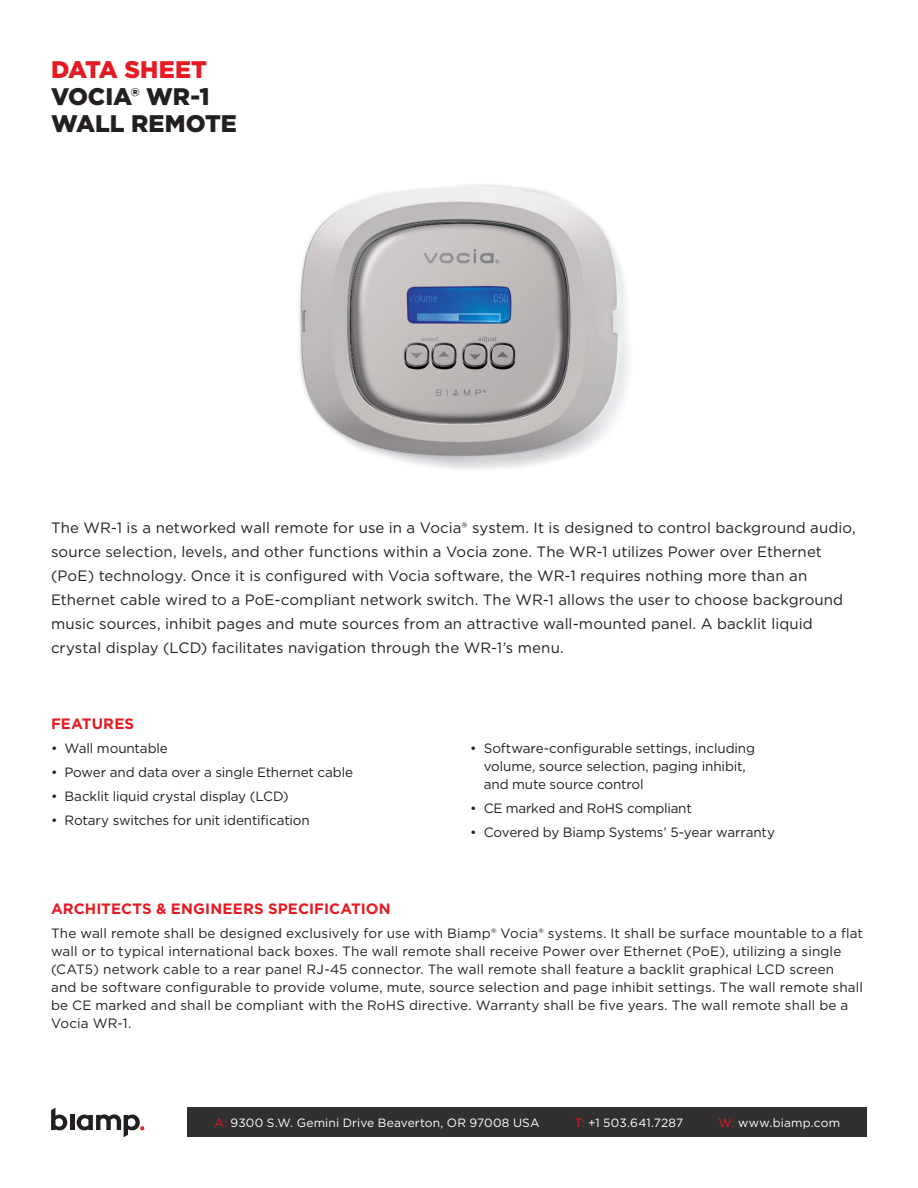
<style>
.page{position:relative;width:918px;height:1188px;background:#fff}
.page>*{position:absolute;margin:0;border:0;box-sizing:border-box;transform-origin:0 0}
.Head{font:900 24px "Gotham";letter-spacing:-.005em;color:#231f20}
.Head-2{font:900 24px "Gotham";color:#e51a23}
.Intro_Body{font:15px/24px "Gotham";letter-spacing:.005em;color:#231f20}
.subhead{font:700 15px "Gotham";letter-spacing:.005em;color:#e51a23}
.A_E_body{font:13.5px/18px "Gotham";letter-spacing:.01em;color:#231f20}
.Bullet{font:13.5px/18px "Gotham";letter-spacing:-.01em;color:#231f20}
.t1{font:12px "Gotham";letter-spacing:.015em;color:#fff}
.s1{color:#e51a23}
</style>
<div class="page">
<div style="left:188px;top:1107px;width:679px;height:30px;background:#312f30"></div>
<svg style="left:51px;top:1108px;width:16px;height:22px"></svg>
<hr style="left:70px;top:1115px;width:4px;height:15px;background:#231f20">
<svg style="left:77px;top:1114px;width:67px;height:23px"></svg>
<img style="left:298px;top:184px;width:332px;height:285px">
<p class="Head-2" style="left:51px;top:53px;width:158px">DATA SHEET</p>
<p class="Head" style="left:51px;top:80px;width:160px">VOCIA® WR-1</p>
<p class="Head" style="left:51px;top:107px;width:187px">WALL REMOTE</p>
<p class="Intro_Body" style="left:51px;top:515px;width:806px">The WR-1 is a networked wall remote for use in a Vocia® system. It is designed to control background audio, source selection, levels, and other functions within a Vocia zone. The WR-1 utilizes Power over Ethernet (PoE) technology. Once it is configured with Vocia software, the WR-1 requires nothing more than an Ethernet cable wired to a PoE-compliant network switch. The WR-1 allows the user to choose background music sources, inhibit pages and mute sources from an attractive wall-mounted panel. A backlit liquid crystal display (LCD) facilitates navigation through the WR-1’s menu.</p>
<p class="subhead" style="left:51px;top:714px;width:85px">FEATURES</p>
<p class="Bullet" style="left:51px;top:739px;width:118px">• Wall mountable</p>
<p class="Bullet" style="left:51px;top:763px;width:304px">• Power and data over a single Ethernet cable</p>
<p class="Bullet" style="left:51px;top:787px;width:239px">• Backlit liquid crystal display (LCD)</p>
<p class="Bullet" style="left:51px;top:811px;width:260px">• Rotary switches for unit identification</p>
<p class="Bullet" style="left:484px;top:739px;width:273px;text-indent:-14px">• Software-configurable settings, including volume, source selection, paging inhibit, and mute source control</p>
<p class="Bullet" style="left:470px;top:799px;width:223px">• CE marked and RoHS compliant</p>
<p class="Bullet" style="left:470px;top:823px;width:306px">• Covered by Biamp Systems’ 5-year warranty</p>
<p class="subhead" style="left:51px;top:899px;width:341px">ARCHITECTS &amp; ENGINEERS SPECIFICATION</p>
<p class="A_E_body" style="left:51px;top:924px;width:814px">The wall remote shall be designed exclusively for use with Biamp® Vocia® systems. It shall be surface mountable to a flat wall or to typical international back boxes. The wall remote shall receive Power over Ethernet (PoE), utilizing a single (CAT5) network cable to a rear panel RJ-45 connector. The wall remote shall feature a backlit graphical LCD screen and be software configurable to provide volume, mute, source selection and page inhibit settings. The wall remote shall be CE marked and shall be compliant with the RoHS directive. Warranty shall be five years. The wall remote shall be a Vocia WR-1.</p>
<p class="t1" style="left:214px;top:1115px;width:327px"><span class="s1">A:</span> 9300 S.W. Gemini Drive Beaverton, OR 97008 USA</p>
<p class="t1" style="left:575px;top:1115px;width:110px"><span class="s1">T:</span> +1 503.641.7287</p>
<p class="t1" style="left:719px;top:1115px;width:123px"><span class="s1">W:</span> www.biamp.com</p>
</div>
